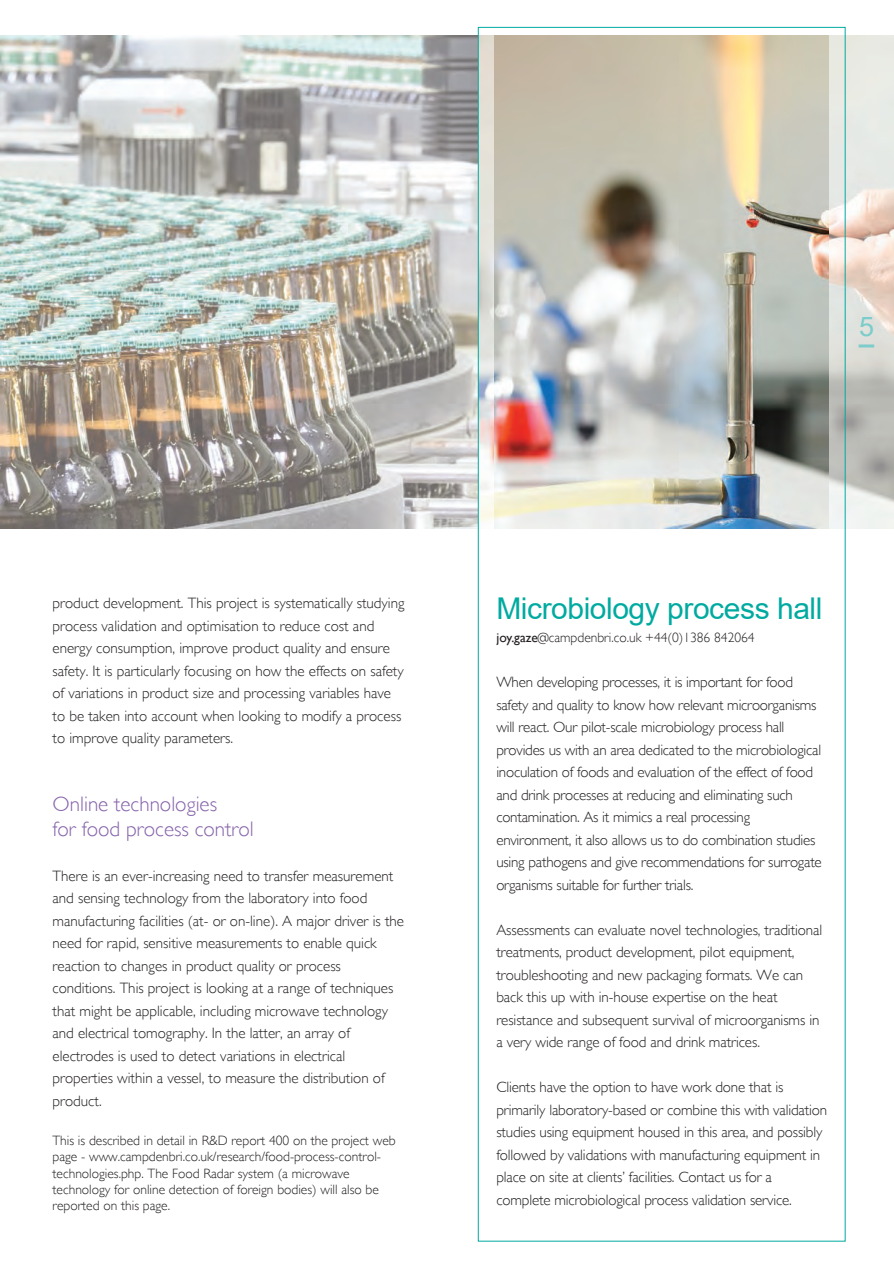
<style>
.page{position:relative;width:894px;height:1263px;background:#fff}
.page>*{position:absolute;margin:0;border:0;box-sizing:border-box;transform-origin:0 0}
.t1{font:30px "Arial";letter-spacing:-.015em;color:#00aaa0}
.t2{font:27px "Arial";color:#7bccca}
.t3{font:300 21px/25.2px "Gill Sans";color:#8563aa}
.t4{font:300 15px/22.5px "Gill Sans";letter-spacing:-.005em;color:#231f20}
.t5{font:300 13.5px/16.2px "Gill Sans";color:#231f20}
.s1{font-weight:700}
.s2{font-weight:400}
</style>
<div class="page">
<img style="left:480px;top:36px;width:414px;height:493px">
<img style="left:0;top:36px;width:478px;height:493px">
<img style="left:495px;top:36px;width:333px;height:493px">
<h2 class="t2" style="left:859px;top:311px;width:17px">5<span class="s1">_</span></h2>
<p class="t4" style="left:53px;top:594px;width:353px">product development. This project is systematically studying process validation and optimisation to reduce cost and energy consumption, improve product quality and ensure safety. It is particularly focusing on how the effects on safety of variations in product size and processing variables have to be taken into account when looking to modify a process to improve quality parameters.</p>
<h3 class="t3" style="left:53px;top:793px;width:203px">Online technologies<br>for food process control</h3>
<p class="t4" style="left:53px;top:866px;width:353px">There is an ever-increasing need to transfer measurement and sensing technology from the laboratory into food manufacturing facilities (at- or on-line). A major driver is the need for rapid, sensitive measurements to enable quick reaction to changes in product quality or process conditions. This project is looking at a range of techniques that might be applicable, including microwave technology and electrical tomography. In the latter, an array of electrodes is used to detect variations in electrical properties within a vessel, to measure the distribution of product.</p>
<p class="t5" style="left:53px;top:1134px;width:345px">This is described in detail in R&amp;D report 400 on the project web page - www.campdenbri.co.uk/research/food-process-control&shy;technologies.php. The Food Radar system (a microwave technology for online detection of foreign bodies) will also be reported on this page.</p>
<h1 class="t1" style="left:496px;top:591px;width:327px">Microbiology process hall</h1>
<p class="t5" style="left:496px;top:631px;width:260px"><span class="s2">joy.gaze</span>@campdenbri.co.uk +44(0)1386 842064</p>
<p class="t4" style="left:496px;top:673px;width:327px">When developing processes, it is important for food safety and quality to know how relevant microorganisms will react. Our pilot-scale microbiology process hall provides us with an area dedicated to the microbiological inoculation of foods and evaluation of the effect of food and drink processes at reducing and eliminating such contamination. As it mimics a real processing environment, it also allows us to do combination studies using pathogens and give recommendations for surrogate organisms suitable for further trials.</p>
<p class="t4" style="left:496px;top:920px;width:327px">Assessments can evaluate novel technologies, traditional treatments, product development, pilot equipment, troubleshooting and new packaging formats. We can back this up with in-house expertise on the heat resistance and subsequent survival of microorganisms in a very wide range of food and drink matrices.</p>
<p class="t4" style="left:496px;top:1078px;width:332px">Clients have the option to have work done that is primarily laboratory-based or combine this with validation studies using equipment housed in this area, and possibly followed by validations with manufacturing equipment in place on site at clients’ facilities. Contact us for a complete microbiological process validation service.</p>
</div>
